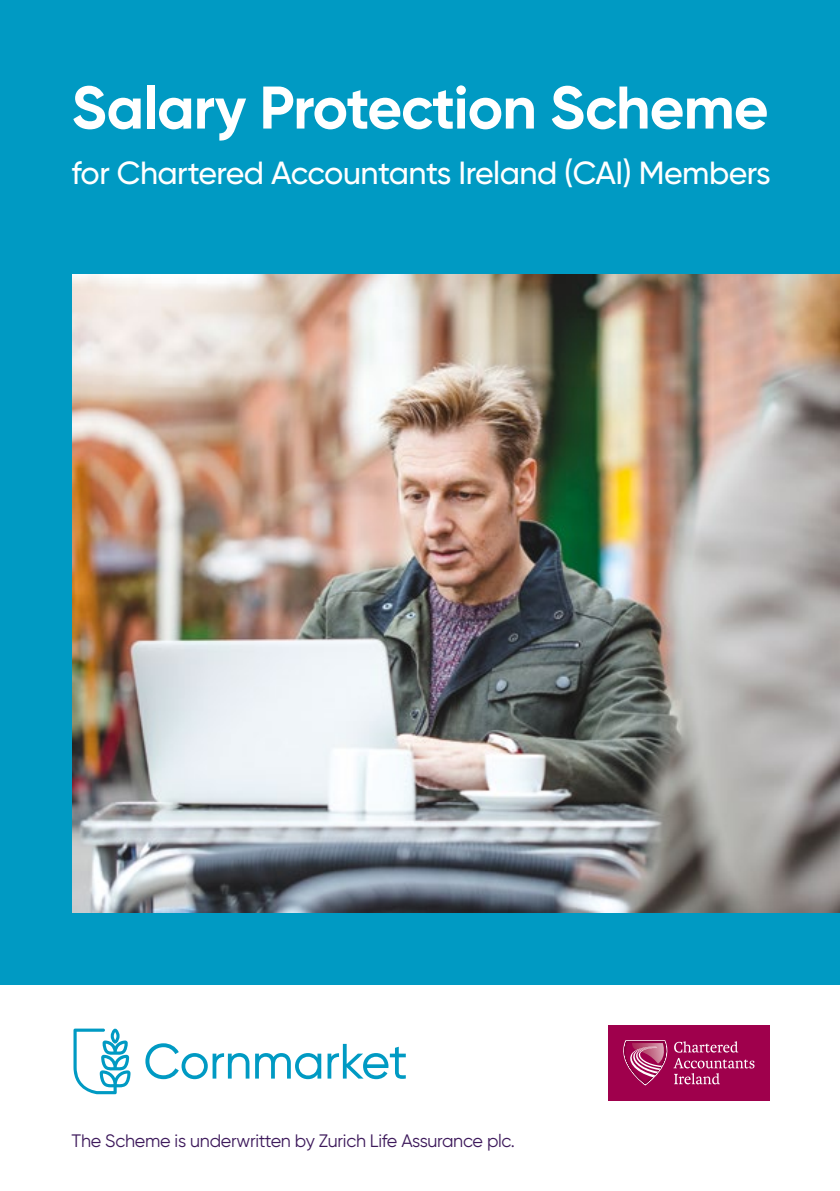
<style>
.page{position:relative;width:840px;height:1191px;background:#fff}
.page>*{position:absolute;margin:0;border:0;box-sizing:border-box;transform-origin:0 0}
.t1{font:700 60px "Gilroy";letter-spacing:-.015em;color:#fff}
.t2{font:500 32px "Gilroy";letter-spacing:-.015em;color:#fff}
.t3{font:18px "Gilroy";letter-spacing:-.015em;color:#3d195b}
</style>
<div class="page">
<div style="left:0;top:0;width:839px;height:984px;background:#009ac3"></div>
<img style="left:72px;top:274px;width:767px;height:638px">
<svg style="left:145px;top:1043px;width:104px;height:36px"></svg>
<svg style="left:255px;top:1053px;width:66px;height:26px"></svg>
<svg style="left:327px;top:1043px;width:78px;height:36px"></svg>
<svg style="left:73px;top:1028px;width:57px;height:66px"></svg>
<div style="left:608px;top:1025px;width:161px;height:75px;background:#9f004c"></div>
<svg style="left:623px;top:1040px;width:131px;height:45px"></svg>
<h1 class="t1" style="left:72px;top:70px;width:698px">Salary Protection Scheme</h1>
<h2 class="t2" style="left:72px;top:153px;width:700px">for Chartered Accountants Ireland (CAI) Members</h2>
<p class="t3" style="left:72px;top:1130px;width:444px">The Scheme is underwritten by Zurich Life Assurance plc.</p>
</div>
